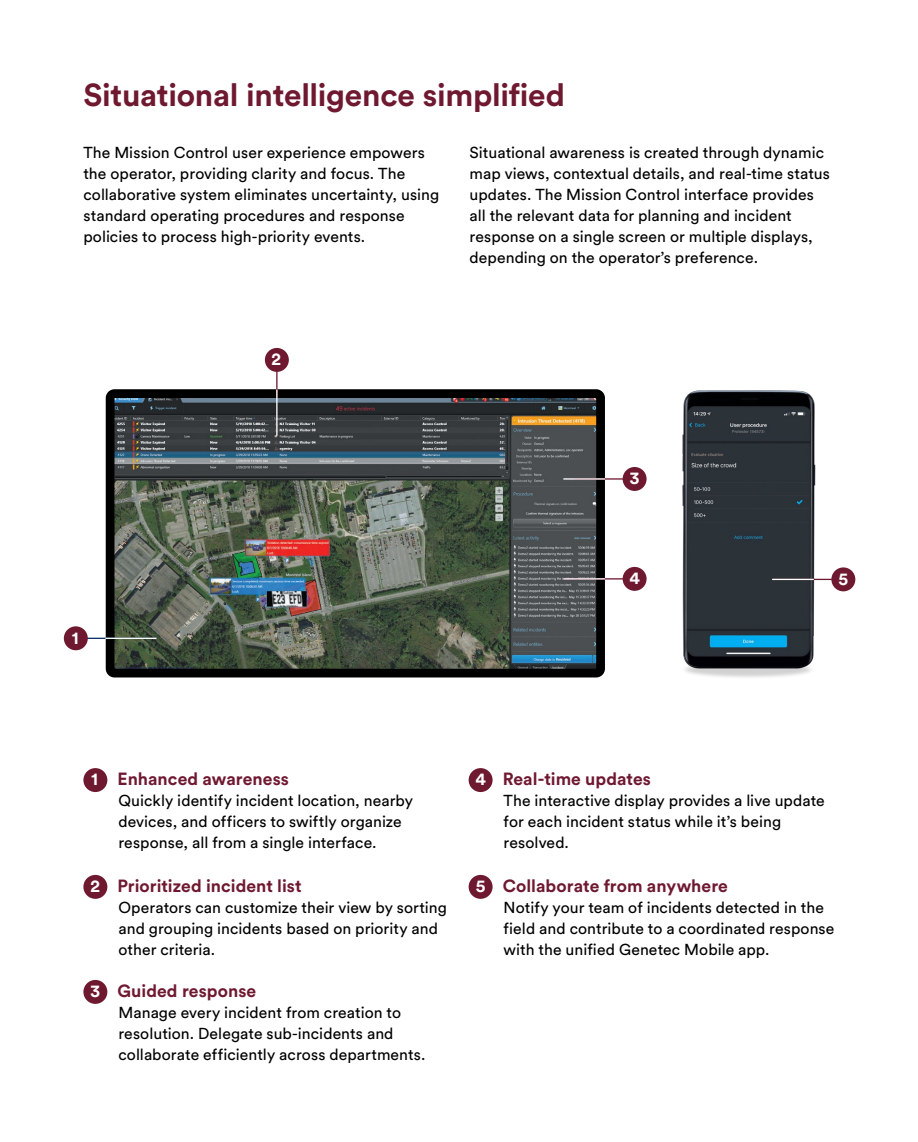
<style>
.page{position:relative;width:918px;height:1142px;background:#fff}
.page>*{position:absolute;margin:0;border:0;box-sizing:border-box;transform-origin:0 0}
.t1{font:700 31.5px "Circular Pro";letter-spacing:-.01em;color:#6f1931}
.t2{font:700 17.5px "Circular Pro";letter-spacing:.005em;color:#6f1931}
.t3{font:700 17.5px "Circular Pro";color:#fff}
.t4{font:15.75px/21px "Circular Pro";letter-spacing:.005em;color:#000}
.s1{color:#fff}
</style>
<div class="page">
<img style="left:682px;top:390px;width:144px;height:288px">
<img style="left:116px;top:399px;width:478px;height:268px">
<div style="left:106px;top:389px;width:498px;height:288px;border:9px solid #000;border-radius:4px"></div>
<svg style="left:276px;top:372px;width:1px;height:17px"></svg>
<div style="left:265px;top:348px;width:24px;height:24px;background:#6f1931;border-radius:50%"></div>
<hr style="left:574px;top:478px;width:61px;height:1px;background:#6f1931">
<hr style="left:563px;top:478px;width:42px;height:1px;background:#fff">
<div style="left:622px;top:467px;width:24px;height:24px;background:#6f1931;border-radius:50%"></div>
<hr style="left:563px;top:578px;width:60px;height:1px;background:#6f1931">
<hr style="left:563px;top:578px;width:42px;height:1px;background:#fff">
<div style="left:622px;top:567px;width:24px;height:24px;background:#6f1931;border-radius:50%"></div>
<hr style="left:276px;top:389px;width:1px;height:47px;background:#fff">
<hr style="left:772px;top:579px;width:60px;height:1px;background:#6f1931">
<hr style="left:772px;top:579px;width:41px;height:1px;background:#fff">
<div style="left:831px;top:567px;width:24px;height:24px;background:#6f1931;border-radius:50%"></div>
<div style="left:83px;top:768px;width:24px;height:24px;background:#6f1931;border-radius:50%"></div>
<div style="left:83px;top:875px;width:24px;height:24px;background:#6f1931;border-radius:50%"></div>
<div style="left:83px;top:980px;width:24px;height:24px;background:#6f1931;border-radius:50%"></div>
<div style="left:468px;top:768px;width:24px;height:24px;background:#6f1931;border-radius:50%"></div>
<div style="left:468px;top:875px;width:24px;height:24px;background:#6f1931;border-radius:50%"></div>
<hr style="left:86px;top:637px;width:70px;height:2px;background:#093266">
<hr style="left:105px;top:637px;width:51px;height:2px;background:#fff">
<div style="left:64px;top:626px;width:24px;height:24px;background:#6f1931;border-radius:50%"></div>
<h1 class="t1" style="left:83px;top:73px;width:483px">Situational intelligence simplified</h1>
<p class="t4" style="left:83px;top:141px;width:357px">The Mission Control user experience empowers the operator, providing clarity and focus. The collaborative system eliminates uncertainty, using standard operating procedures and response policies to process high-priority events.</p>
<p class="t4" style="left:469px;top:141px;width:362px">Situational awareness is created through dynamic map views, contextual details, and real-time status updates. The Mission Control interface provides all the relevant data for planning and incident response on a single screen or multiple displays, depending on the operator’s preference.</p>
<p class="t3" style="left:72px;top:625px;width:8px">1</p>
<p class="t3" style="left:271px;top:347px;width:11px">2</p>
<p class="t3" style="left:629px;top:466px;width:11px">3</p>
<p class="t3" style="left:629px;top:566px;width:12px">4</p>
<p class="t3" style="left:838px;top:566px;width:11px">5</p>
<p class="t2" style="left:91px;top:767px;width:199px"><span class="s1">1</span> Enhanced awareness</p>
<p class="t4" style="left:118px;top:789px;width:296px">Quickly identify incident location, nearby devices, and officers to swiftly organize response, all from a single interface.</p>
<p class="t2" style="left:91px;top:873px;width:212px"><span class="s1">2</span> Prioritized incident list</p>
<p class="t4" style="left:118px;top:896px;width:330px">Operators can customize their view by sorting and grouping incidents based on priority and other criteria.</p>
<p class="t2" style="left:91px;top:978px;width:167px"><span class="s1">3</span> Guided response</p>
<p class="t4" style="left:118px;top:1001px;width:308px">Manage every incident from creation to resolution. Delegate sub-incidents and collaborate efficiently across departments.</p>
<p class="t2" style="left:475px;top:767px;width:177px"><span class="s1">4</span> Real-time updates</p>
<p class="t4" style="left:503px;top:789px;width:322px">The interactive display provides a live update for each incident status while it’s being resolved.</p>
<p class="t2" style="left:475px;top:873px;width:253px"><span class="s1">5</span> Collaborate from anywhere</p>
<p class="t4" style="left:503px;top:896px;width:332px">Notify your team of incidents detected in the field and contribute to a coordinated response with the unified Genetec Mobile app.</p>
</div>
